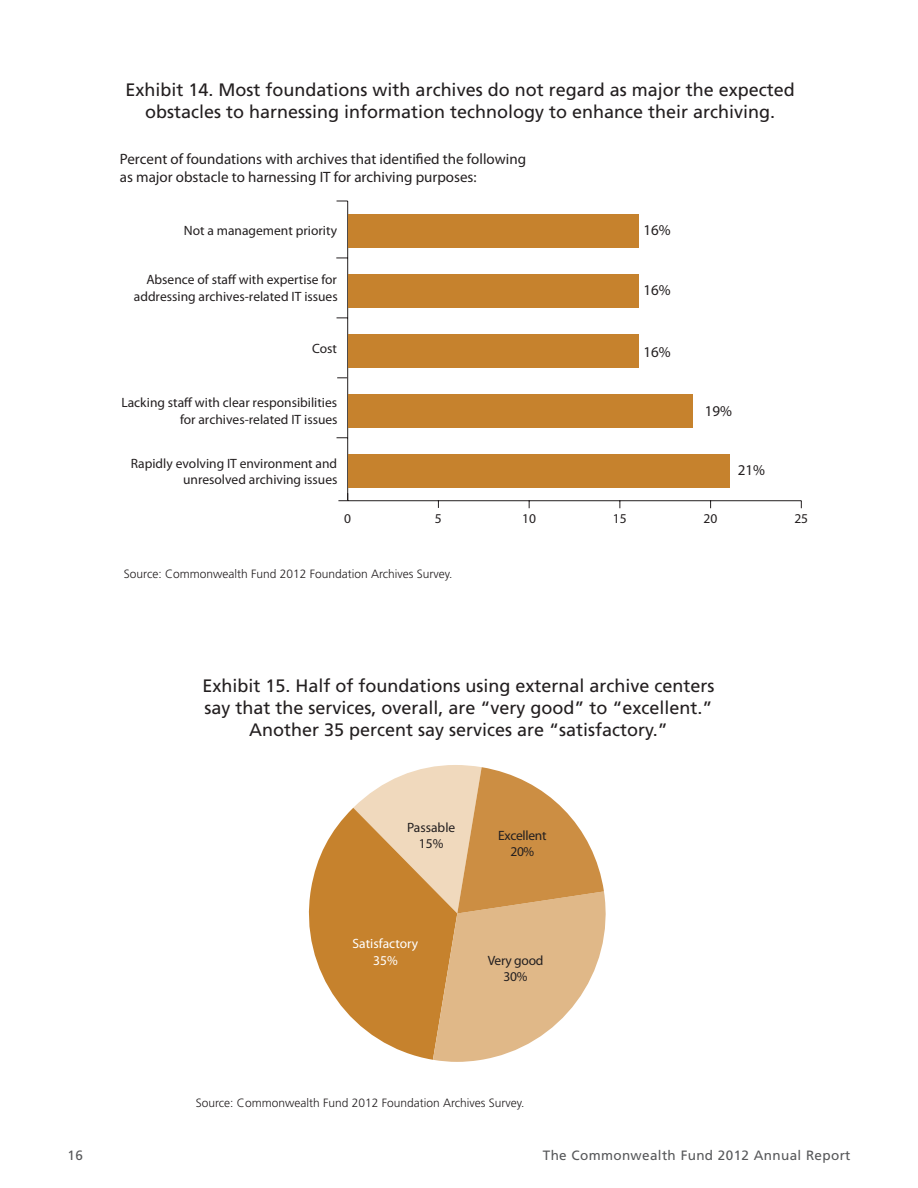
<style>
.page{position:relative;width:918px;height:1188px;background:#fff}
.page>*{position:absolute;margin:0;border:0;box-sizing:border-box;transform-origin:0 0}
.t1{font:18px/21.6px "Frutiger LT Std";color:#231f20;text-align:center}
.t2{font:15px/18px "Myriad Pro";color:#231f20}
.t3{font:13.5px/16.2px "Myriad Pro";color:#231f20;text-align:right}
.t4{font:13.5px "Frutiger LT Std";letter-spacing:.025em;color:#57585a}
.t5{font:13.5px/16.2px "Myriad Pro";letter-spacing:-.02em;color:#231f20;text-align:center}
.t6{font:13.5px/16.2px "Myriad Pro";color:#fff;text-align:center}
.t7{font:300 12px "Frutiger LT Std";color:#231f20}
</style>
<div class="page">
<hr style="left:348px;top:500px;width:453px;height:1px;background:#231f20">
<hr style="left:347px;top:201px;width:1px;height:300px;background:#231f20">
<div style="left:348px;top:214px;width:291px;height:34px;background:#c6822d"></div>
<div style="left:348px;top:274px;width:291px;height:34px;background:#c6822d"></div>
<div style="left:348px;top:334px;width:291px;height:34px;background:#c6822d"></div>
<div style="left:348px;top:394px;width:345px;height:34px;background:#c6822d"></div>
<div style="left:348px;top:454px;width:381px;height:34px;background:#c6822d"></div>
<svg style="left:308px;top:765px;width:298px;height:297px"></svg>
<p class="t1" style="left:126px;top:79px;width:671px">Exhibit 14. Most foundations with archives do not regard as major the expected obstacles to harnessing information technology to enhance their archiving.</p>
<p class="t2" style="left:120px;top:150px;width:408px">Percent of foundations with archives that identified the following as major obstacle to harnessing IT for archiving purposes:</p>
<p class="t3" style="left:184px;top:222px;width:155px">Not a management priority</p>
<p class="t3" style="left:134px;top:272px;width:205px">Absence of staff with expertise for addressing archives-related IT issues</p>
<p class="t3" style="left:312px;top:341px;width:26px">Cost</p>
<p class="t3" style="left:121px;top:395px;width:218px">Lacking staff with clear responsibilities for archives-related IT issues</p>
<p class="t3" style="left:131px;top:455px;width:208px">Rapidly evolving IT environment and unresolved archiving issues</p>
<p class="t2" style="left:643px;top:221px;width:29px">16%</p>
<p class="t2" style="left:643px;top:282px;width:29px">16%</p>
<p class="t2" style="left:643px;top:343px;width:29px">16%</p>
<p class="t2" style="left:705px;top:403px;width:29px">19%</p>
<p class="t2" style="left:738px;top:461px;width:29px">21%</p>
<p class="t3" style="left:344px;top:510px;width:8px">0</p>
<p class="t3" style="left:435px;top:510px;width:8px">5</p>
<p class="t3" style="left:522px;top:510px;width:15px">10</p>
<p class="t3" style="left:613px;top:510px;width:15px">15</p>
<p class="t3" style="left:704px;top:510px;width:15px">20</p>
<p class="t3" style="left:794px;top:510px;width:15px">25</p>
<p class="t7" style="left:124px;top:567px;width:330px">Source: Commonwealth Fund 2012 Foundation Archives Survey.</p>
<p class="t1" style="left:202px;top:675px;width:514px">Exhibit 15. Half of foundations using external archive centers say that the services, overall, are “very good” to “excellent.”<br>Another 35 percent say services are “satisfactory.”</p>
<p class="t3" style="left:407px;top:820px;width:50px;text-align:center">Passable<br>15%</p>
<p class="t5" style="left:498px;top:827px;width:50px">Excellent<br>20%</p>
<p class="t6" style="left:353px;top:936px;width:67px">Satisfactory<br>35%</p>
<p class="t5" style="left:488px;top:953px;width:57px">Very good<br>30%</p>
<p class="t7" style="left:196px;top:1096px;width:330px">Source: Commonwealth Fund 2012 Foundation Archives Survey.</p>
<p class="t4" style="left:68px;top:1147px;width:17px">16</p>
<p class="t4" style="left:543px;top:1147px;width:309px">The Commonwealth Fund 2012 Annual Report</p>
</div>
